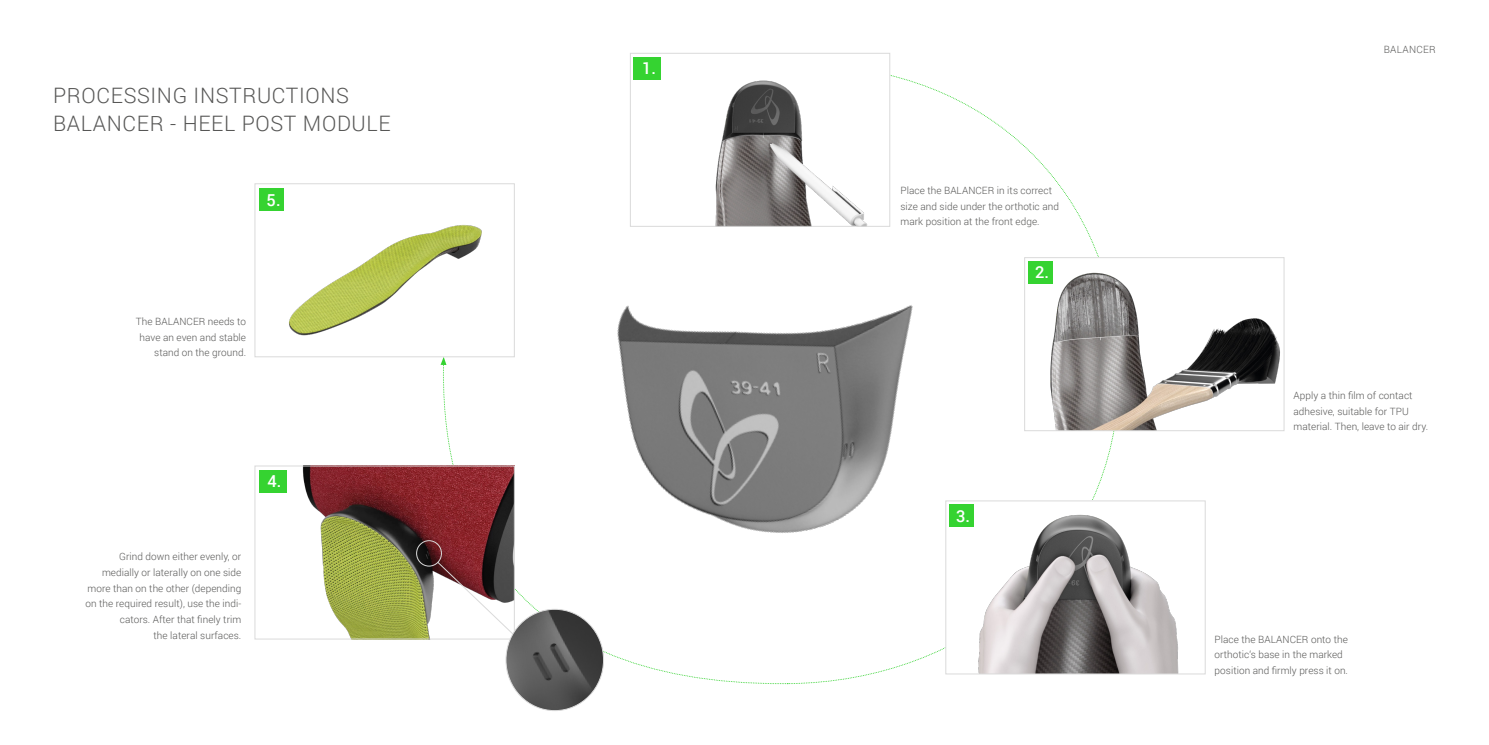
<style>
.page{position:relative;width:1489px;height:745px;background:#fff}
.page>*{position:absolute;margin:0;border:0;box-sizing:border-box;transform-origin:0 0}
.t1{font:300 21.25px/27.5px "Roboto";letter-spacing:.03em;color:#575756}
.t2{font:500 16.5px "Roboto";color:#fff}
.t3{font:300 10px/15.6px "Roboto";letter-spacing:.005em;color:#575756}
.t4{font:300 10px "Roboto";letter-spacing:.03em;color:#575756}
</style>
<div class="page">
<svg style="left:805px;top:64px;width:294px;height:193px"></svg>
<svg style="left:787px;top:430px;width:332px;height:254px"></svg>
<svg style="left:443px;top:364px;width:343px;height:320px"></svg>
<svg style="left:440px;top:357px;width:6px;height:8px"></svg>
<img style="left:546px;top:305px;width:414px;height:261px">
<div style="left:630px;top:53px;width:259px;height:173px;background:#fff"></div>
<img style="left:715px;top:80px;width:152px;height:144px">
<div style="left:630px;top:53px;width:259px;height:173px;border:1px solid #dadada"></div>
<div style="left:633px;top:57px;width:28px;height:22px;background:#35d331"></div>
<img style="left:302px;top:467px;width:210px;height:169px">
<div style="left:255px;top:465px;width:259px;height:173px;border:1px solid #dadada"></div>
<div style="left:259px;top:469px;width:27px;height:23px;background:#35d331"></div>
<img style="left:1028px;top:268px;width:252px;height:160px">
<div style="left:1024px;top:257px;width:260px;height:173px;border:1px solid #dadada"></div>
<div style="left:1027px;top:261px;width:25px;height:22px;background:#35d331"></div>
<img style="left:274px;top:210px;width:208px;height:126px">
<div style="left:255px;top:183px;width:259px;height:174px;border:1px solid #dadada"></div>
<div style="left:259px;top:188px;width:25px;height:22px;background:#35d331"></div>
<div style="left:945px;top:500px;width:260px;height:173px;background:#fff"></div>
<img style="left:972px;top:504px;width:207px;height:167px">
<div style="left:945px;top:500px;width:260px;height:173px;border:1px solid #dadada"></div>
<div style="left:949px;top:504px;width:24px;height:22px;background:#35d331"></div>
<div style="left:416px;top:540px;width:26px;height:26px;border:1px solid #dadada;border-radius:50%"></div>
<svg style="left:436px;top:560px;width:83px;height:80px"></svg>
<img style="left:506px;top:609px;width:97px;height:101px">
<h1 class="t1" style="left:53px;top:81px;width:339px">PROCESSING INSTRUCTIONS<br>BALANCER - HEEL POST MODULE</h1>
<h2 class="t2" style="left:267px;top:188px;width:15px">5.</h2>
<p class="t3" style="left:136px;top:313px;width:112px;text-align:right">The BALANCER needs to have an even and stable stand on the ground.</p>
<p class="t3" style="left:85px;top:548px;width:157px;text-align:right">Grind down either evenly, or medially or laterally on one side more than on the other (depending on the required result), use the indi&shy;cators. After that finely trim<br>the lateral surfaces.</p>
<h2 class="t2" style="left:267px;top:469px;width:15px">4.</h2>
<h2 class="t2" style="left:642px;top:57px;width:15px">1.</h2>
<p class="t3" style="left:900px;top:182px;width:160px">Place the BALANCER in its correct size and side under the orthotic and mark position at the front edge.</p>
<h2 class="t2" style="left:1035px;top:261px;width:15px">2.</h2>
<h2 class="t2" style="left:956px;top:504px;width:15px">3.</h2>
<p class="t4" style="left:1383px;top:43px;width:54px">BALANCER</p>
<p class="t3" style="left:1293px;top:387px;width:136px">Apply a thin film of contact adhesive, suitable for TPU material. Then, leave to air dry.</p>
<p class="t3" style="left:1214px;top:630px;width:135px">Place the BALANCER onto the orthotic‘s base in the marked position and firmly press it on.</p>
</div>
